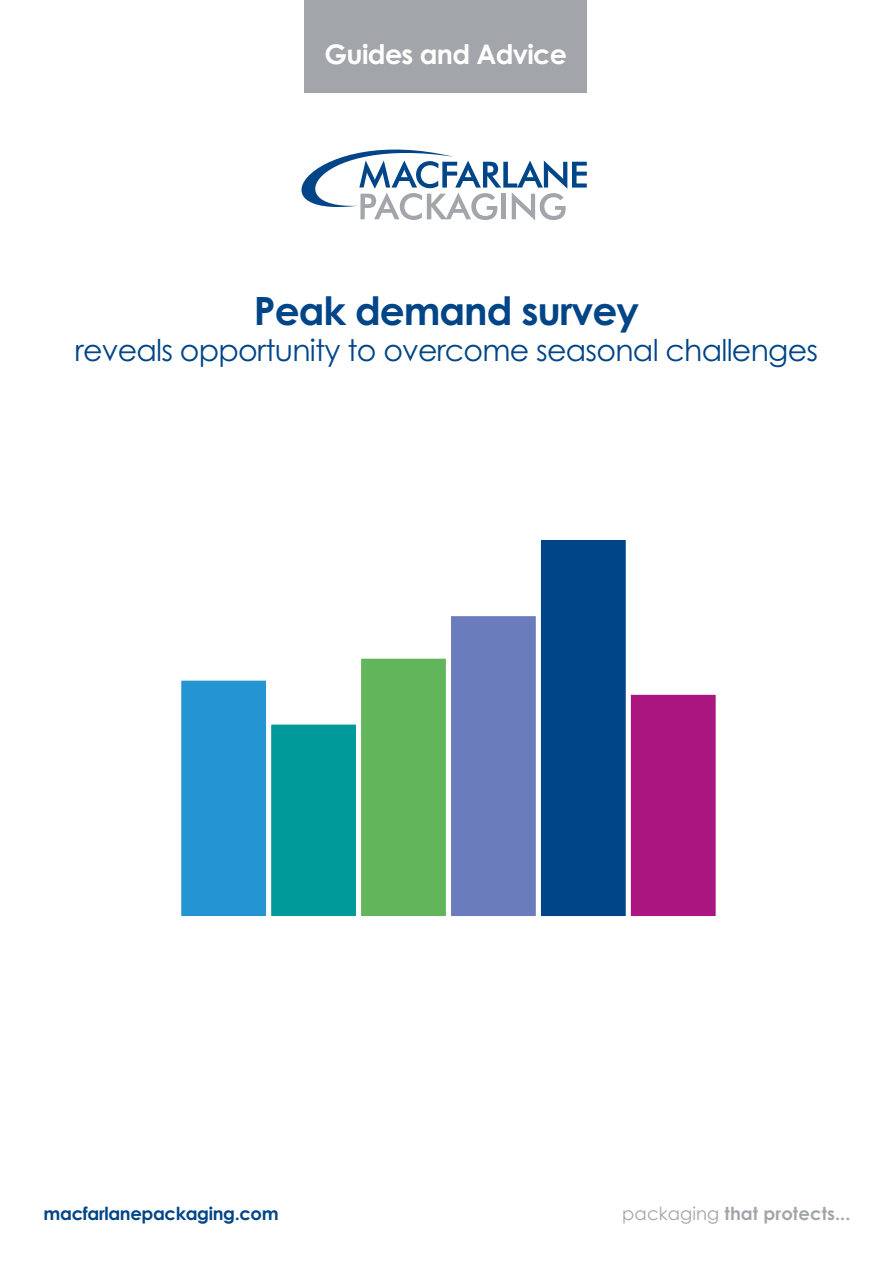
<style>
.page{position:relative;width:893px;height:1263px;background:#fff}
.page>*{position:absolute;margin:0;border:0;box-sizing:border-box;transform-origin:0 0}
.t1{font:700 39px "Century Gothic";letter-spacing:-.025em;color:#004587}
.t2{font:30px "Century Gothic";letter-spacing:-.025em;color:#004587}
.t3{font:700 27px "Century Gothic";letter-spacing:-.025em;color:#fff}
.t4{font:700 18px "Century Gothic";letter-spacing:.005em;color:#a2a6aa}
.t5{font:700 18px "Century Gothic";letter-spacing:-.02em;color:#004587}
.s1{font-weight:400}
</style>
<div class="page">
<div style="left:304px;top:0;width:283px;height:92px;background:#a2a6aa"></div>
<svg style="left:301px;top:150px;width:286px;height:70px"></svg>
<div style="left:177px;top:676px;width:94px;height:244px;background:#2594d2;border:4px solid #fff"></div>
<div style="left:267px;top:720px;width:93px;height:200px;background:#009a9b;border:4px solid #fff"></div>
<div style="left:357px;top:654px;width:93px;height:266px;background:#62b55a;border:4px solid #fff"></div>
<div style="left:446px;top:612px;width:94px;height:308px;background:#6b7cbc;border:4px solid #fff"></div>
<div style="left:536px;top:535px;width:94px;height:385px;background:#004587;border:4px solid #fff"></div>
<div style="left:626px;top:690px;width:94px;height:230px;background:#aa1580;border:4px solid #fff"></div>
<p class="t3" style="left:325px;top:37px;width:244px">Guides and Advice</p>
<h1 class="t1" style="left:254px;top:286px;width:387px">Peak demand survey</h1>
<p class="t2" style="left:75px;top:332px;width:745px">reveals opportunity to overcome seasonal challenges</p>
<p class="t5" style="left:44px;top:1202px;width:237px">macfarlanepackaging.com</p>
<p class="t4" style="left:622px;top:1202px;width:230px"><span class="s1">packaging</span> that protects...</p>
</div>
